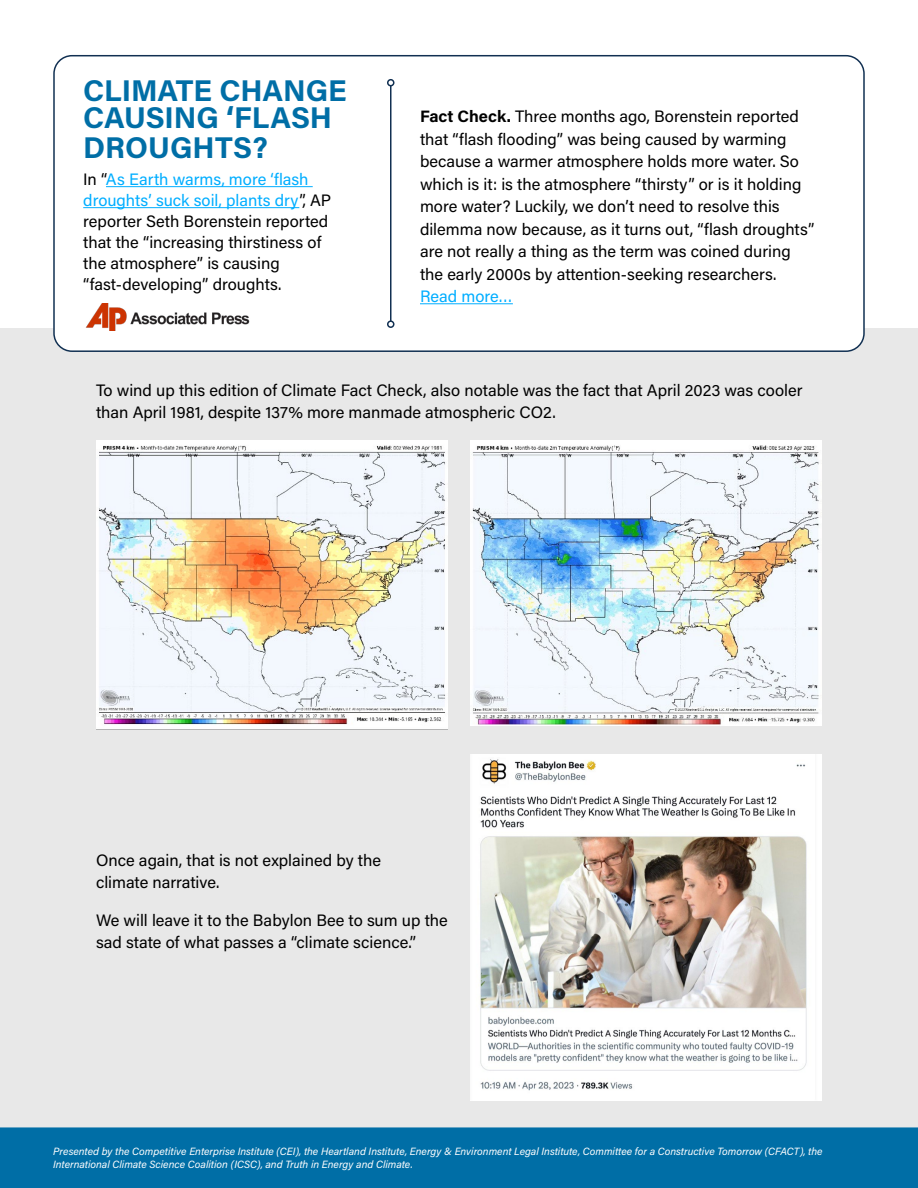
<style>
.page{position:relative;width:918px;height:1188px;background:#fff}
.page>*{position:absolute;margin:0;border:0;box-sizing:border-box;transform-origin:0 0}
.t1{font:700 30px/27px "Acumin Pro";color:#006ea6}
.t2{font:16.5px/22.5px "Acumin Pro";color:#000}
.t3{font:16.5px "Acumin Pro";color:#00aeff}
.t4{font:italic 10.5px/13.5px "Acumin Pro";color:#fff}
.s1{color:#00aeff}
.s2{font-weight:700}
</style>
<div class="page">
<div style="left:0;top:328px;width:918px;height:823px;background:#e8e8e8"></div>
<div style="left:0;top:1127px;width:918px;height:61px;background:#006ea6"></div>
<div style="left:54px;top:56px;width:810px;height:295px;background:#fff;border-radius:18px"></div>
<div style="left:53px;top:55px;width:812px;height:297px;border:2px solid #113052;border-radius:18px"></div>
<hr style="left:106px;top:186px;width:207px;height:1px;background:#00aeff">
<hr style="left:83px;top:207px;width:216px;height:1px;background:#00aeff">
<hr style="left:420px;top:303px;width:93px;height:1px;background:#00aeff">
<hr style="left:390px;top:86px;width:2px;height:235px;background:#113052">
<div style="left:387px;top:79px;width:7px;height:7px;border:2px solid #113052;border-radius:50%"></div>
<div style="left:387px;top:320px;width:7px;height:8px;border:2px solid #113052;border-radius:50%"></div>
<img style="left:85px;top:304px;width:165px;height:27px">
<img style="left:96px;top:440px;width:352px;height:290px">
<img style="left:470px;top:440px;width:352px;height:285px">
<img style="left:470px;top:755px;width:352px;height:345px">
<h1 class="t1" style="left:83px;top:76px;width:265px">CLIMATE CHANGE<br>CAUSING ‘FLASH</h1>
<h1 class="t1" style="left:83px;top:133px;width:186px">DROUGHTS?</h1>
<p class="t2" style="left:83px;top:168px;width:249px;line-height:21px">In “<span class="s1">As Earth warms, more ‘flash droughts’ suck soil, plants dry</span>”, AP reporter Seth Borenstein reported that the “increasing thirstiness of the atmosphere” is causing “fast-developing” droughts.</p>
<p class="t2" style="left:420px;top:104px;width:396px"><span class="s2">Fact Check.</span> Three months ago, Borenstein reported that “flash flooding” was being caused by warming because a warmer atmosphere holds more water. So which is it: is the atmosphere “thirsty” or is it holding more water? Luckily, we don’t need to resolve this dilemma now because, as it turns out, “flash droughts” are not really a thing as the term was coined during the early 2000s by attention-seeking researchers.</p>
<p class="t3" style="left:420px;top:285px;width:94px">Read more…</p>
<p class="t2" style="left:96px;top:378px;width:708px">To wind up this edition of Climate Fact Check, also notable was the fact that April 2023 was cooler than April 1981, despite 137% more manmade atmospheric CO2.</p>
<p class="t2" style="left:96px;top:848px;width:287px">Once again, that is not explained by the climate narrative.</p>
<p class="t2" style="left:96px;top:908px;width:353px">We will leave it to the Babylon Bee to sum up the sad state of what passes a “climate science.”</p>
<p class="t4" style="left:53px;top:1144px;width:771px">Presented by the Competitive Enterprise Institute (CEI), the Heartland Institute, Energy &amp; Environment Legal Institute, Committee for a Constructive Tomorrow (CFACT), the<br>International Climate Science Coalition (ICSC), and Truth in Energy and Climate.</p>
</div>
